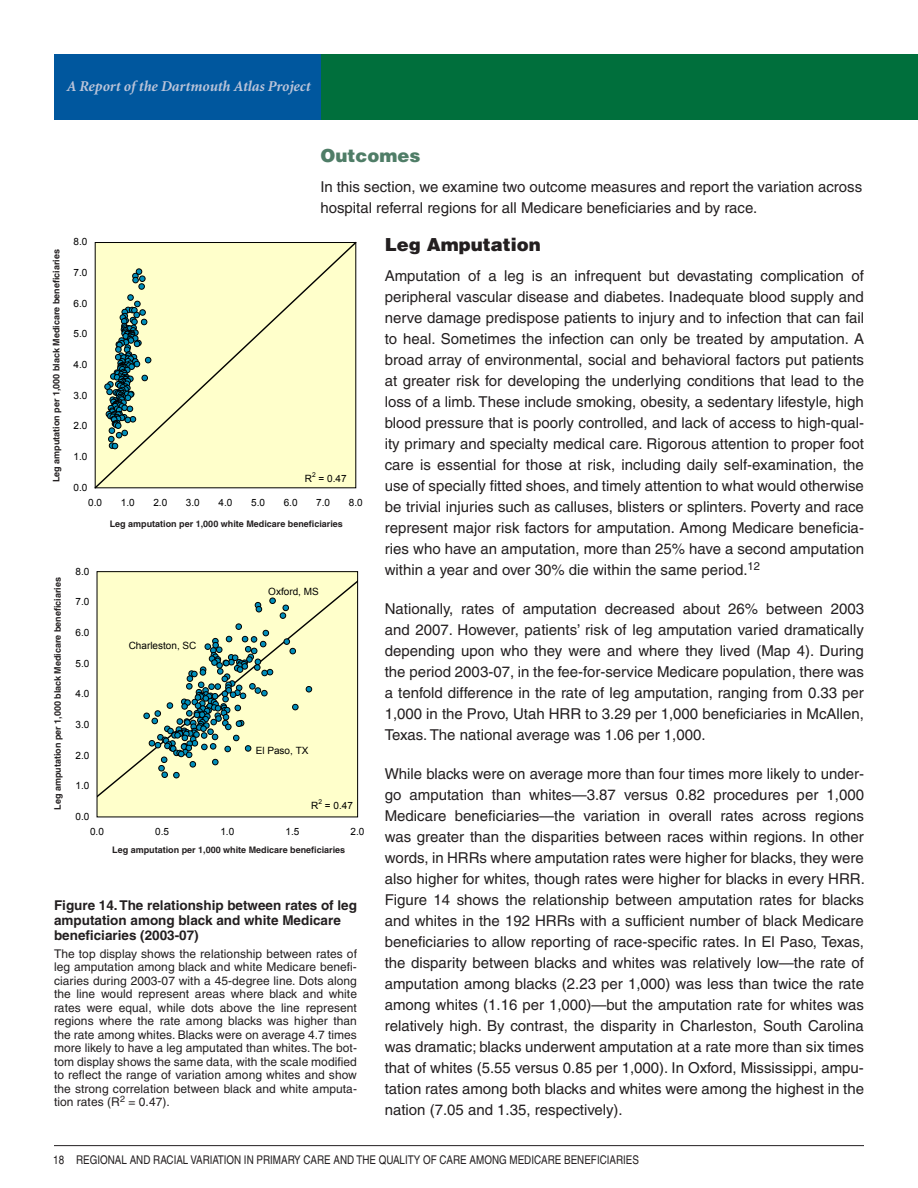
<style>
.page{position:relative;width:918px;height:1188px;background:#fff}
.page>*{position:absolute;margin:0;border:0;box-sizing:border-box;transform-origin:0 0}
.t1{font:900 18px "Helvetica";color:#231f20}
.t2{font:900 18px "Helvetica";color:#4f7d67}
.t3{font:15px/21px "Helvetica";color:#231f20;text-align:justify}
.t4{font:italic 700 15px "Minion";letter-spacing:-.005em;color:#bbc4d9}
.t5{font:700 13.5px/15px "Helvetica";color:#231f20}
.t6{font:12px/13.5px "Helvetica";letter-spacing:.005em;color:#231f20;text-align:justify}
.t7{font:condensed 12px "Helvetica";color:#231f20}
.t8{font:10.05px "Arial";color:#000}
.t9{font:700 9px "Helvetica";color:#231f20}
.t10{font:6.6px "Arial";color:#000}
</style>
<div class="page">
<div style="left:54px;top:54px;width:864px;height:65px;background:#006f3c"></div>
<div style="left:54px;top:54px;width:266px;height:66px;background:#00579e"></div>
<hr style="left:54px;top:1145px;width:810px;height:1px;background:#231f20">
<div style="left:94px;top:241px;width:263px;height:248px;background:#ffffcb"></div>
<svg style="left:132px;top:269px;width:13px;height:20px"></svg>
<svg style="left:105px;top:295px;width:46px;height:154px;background:#9fb69c"></svg>
<div style="left:97px;top:572px;width:261px;height:245px;background:#ffffcb"></div>
<svg style="left:97px;top:572px;width:261px;height:238px"></svg>
<svg style="left:306px;top:686px;width:6px;height:6px"></svg>
<svg style="left:144px;top:598px;width:154px;height:180px"></svg>
<p class="t4" style="left:67px;top:79px;width:245px">A Report of the Dartmouth Atlas Project</p>
<p class="t2" style="left:320px;top:144px;width:102px">Outcomes</p>
<p class="t3" style="left:320px;top:176px;width:543px">In this section, we examine two outcome measures and report the variation across hospital referral regions for all Medicare beneficiaries and by race.</p>
<p class="t9" style="left:51px;top:482px;width:234px;rotate:-90deg">Leg amputation per 1,000 black Medicare beneficiaries</p>
<p class="t8" style="left:74px;top:235px;width:15px">8.0</p>
<p class="t8" style="left:74px;top:266px;width:15px">7.0</p>
<p class="t8" style="left:74px;top:297px;width:15px">6.0</p>
<p class="t8" style="left:74px;top:327px;width:15px">5.0</p>
<p class="t8" style="left:74px;top:358px;width:15px">4.0</p>
<p class="t8" style="left:74px;top:389px;width:15px">3.0</p>
<p class="t8" style="left:74px;top:419px;width:15px">2.0</p>
<p class="t8" style="left:74px;top:450px;width:15px">1.0</p>
<p class="t10" style="left:312px;top:470px;width:5px">2</p>
<p class="t8" style="left:319px;top:471px;width:30px">= 0.47</p>
<p class="t9" style="left:110px;top:518px;width:235px">Leg amputation per 1,000 white Medicare beneficiaries</p>
<p class="t8" style="left:305px;top:471px;width:9px">R</p>
<p class="t8" style="left:74px;top:481px;width:15px">0.0</p>
<p class="t8" style="left:88px;top:495px;width:15px">0.0</p>
<p class="t8" style="left:121px;top:495px;width:15px">1.0</p>
<p class="t8" style="left:153px;top:495px;width:15px">2.0</p>
<p class="t8" style="left:186px;top:495px;width:15px">3.0</p>
<p class="t8" style="left:219px;top:495px;width:15px">4.0</p>
<p class="t8" style="left:251px;top:495px;width:15px">5.0</p>
<p class="t8" style="left:284px;top:495px;width:15px">6.0</p>
<p class="t8" style="left:316px;top:495px;width:15px">7.0</p>
<p class="t8" style="left:349px;top:495px;width:15px">8.0</p>
<p class="t9" style="left:52px;top:810px;width:234px;rotate:-90deg">Leg amputation per 1,000 black Medicare beneficiaries</p>
<p class="t8" style="left:75px;top:564px;width:15px">8.0</p>
<p class="t8" style="left:75px;top:595px;width:15px">7.0</p>
<p class="t8" style="left:75px;top:626px;width:15px">6.0</p>
<p class="t8" style="left:75px;top:656px;width:15px">5.0</p>
<p class="t8" style="left:75px;top:687px;width:15px">4.0</p>
<p class="t8" style="left:75px;top:718px;width:15px">3.0</p>
<p class="t8" style="left:75px;top:748px;width:15px">2.0</p>
<p class="t8" style="left:75px;top:779px;width:15px">1.0</p>
<p class="t8" style="left:75px;top:810px;width:15px">0.0</p>
<p class="t8" style="left:129px;top:638px;width:69px">Charleston, SC</p>
<p class="t8" style="left:268px;top:585px;width:52px">Oxford, MS</p>
<p class="t8" style="left:256px;top:743px;width:54px">El Paso, TX</p>
<p class="t10" style="left:318px;top:798px;width:5px">2</p>
<p class="t8" style="left:325px;top:799px;width:30px">= 0.47</p>
<p class="t8" style="left:311px;top:799px;width:9px">R</p>
<p class="t8" style="left:90px;top:825px;width:15px">0.0</p>
<p class="t8" style="left:155px;top:825px;width:15px">0.5</p>
<p class="t8" style="left:220px;top:825px;width:15px">1.0</p>
<p class="t8" style="left:286px;top:825px;width:15px">1.5</p>
<p class="t8" style="left:351px;top:825px;width:15px">2.0</p>
<p class="t9" style="left:112px;top:844px;width:235px">Leg amputation per 1,000 white Medicare beneficiaries</p>
<p class="t5" style="left:54px;top:897px;width:304px">Figure 14. The relationship between rates of leg amputation among black and white Medicare beneficiaries (2003-07)</p>
<p class="t6" style="left:54px;top:947px;width:305px">The top display shows the relationship between rates of leg amputation among black and white Medicare benefi&shy;ciaries during 2003-07 with a 45-degree line. Dots along the line would represent areas where black and white rates were equal, while dots above the line represent regions where the rate among blacks was higher than the rate among whites. Blacks were on average 4.7 times more likely to have a leg amputated than whites. The bot&shy;tom display shows the same data, with the scale modified to reflect the range of variation among whites and show the strong correlation between black and white amputa&shy;tion rates (R<sup>2</sup> = 0.47).</p>
<p class="t1" style="left:385px;top:233px;width:158px">Leg Amputation</p>
<p class="t3" style="left:385px;top:266px;width:481px">Amputation of a leg is an infrequent but devastating complication of peripheral vascular disease and diabetes. Inadequate blood supply and nerve damage predispose patients to injury and to infection that can fail to heal. Sometimes the infection can only be treated by amputation. A broad array of environmental, social and behavioral factors put patients at greater risk for developing the underlying conditions that lead to the loss of a limb. These include smoking, obesity, a sedentary lifestyle, high blood pressure that is poorly controlled, and lack of access to high-qual&shy;ity primary and specialty medical care. Rigorous attention to proper foot care is essential for those at risk, including daily self-examination, the use of specially fitted shoes, and timely attention to what would otherwise be trivial injuries such as calluses, blisters or splinters. Poverty and race represent major risk factors for amputation. Among Medicare beneficia&shy;ries who have an amputation, more than 25% have a second amputation within a year and over 30% die within the same period.<sup>12</sup></p>
<p class="t3" style="left:385px;top:599px;width:481px">Nationally, rates of amputation decreased about 26% between 2003 and 2007. However, patients’ risk of leg amputation varied dramatically depending upon who they were and where they lived (Map 4). During the period 2003-07, in the fee-for-service Medicare population, there was a tenfold difference in the rate of leg amputation, ranging from 0.33 per 1,000 in the Provo, Utah HRR to 3.29 per 1,000 beneficiaries in McAllen, Texas. The national average was 1.06 per 1,000.</p>
<p class="t3" style="left:385px;top:764px;width:482px">While blacks were on average more than four times more likely to under&shy;go amputation than whites—3.87 versus 0.82 procedures per 1,000<br>Medicare beneficiaries—the variation in overall rates across regions was greater than the disparities between races within regions. In other words, in HRRs where amputation rates were higher for blacks, they were also higher for whites, though rates were higher for blacks in every HRR.<br>Figure 14 shows the relationship between amputation rates for blacks and whites in the 192 HRRs with a sufficient number of black Medicare beneficiaries to allow reporting of race-specific rates. In El Paso, Texas, the disparity between blacks and whites was relatively low—the rate of amputation among blacks (2.23 per 1,000) was less than twice the rate among whites (1.16 per 1,000)—but the amputation rate for whites was relatively high. By contrast, the disparity in Charleston, South Carolina was dramatic; blacks underwent amputation at a rate more than six times that of whites (5.55 versus 0.85 per 1,000). In Oxford, Mississippi, ampu&shy;tation rates among both blacks and whites were among the highest in the nation (7.05 and 1.35, respectively).</p>
<p class="t7" style="left:53px;top:1153px;width:346px">18 REGIONAL AN D RACIAL VARIATION IN PRIMARY CARE AN D THE QUALIT</p>
<p class="t7" style="left:414px;top:1153px;width:79px">Y OF CARE AMONG</p>
<p class="t7" style="left:510px;top:1153px;width:131px">MEDICARE BENEFICIARIES</p>
</div>
